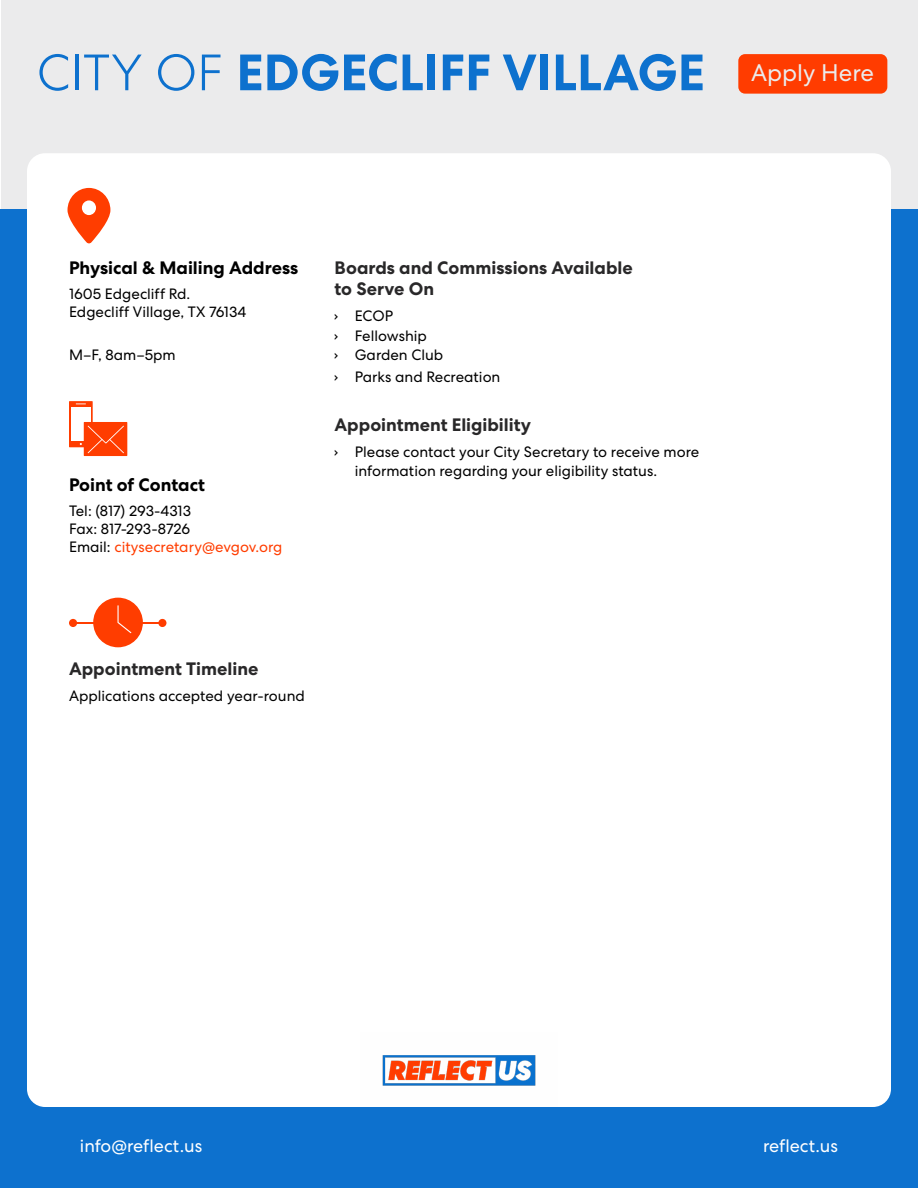
<style>
.page{position:relative;width:918px;height:1188px;background:#fff}
.page>*{position:absolute;margin:0;border:0;box-sizing:border-box;transform-origin:0 0}
.t1{font:700 51px "Centra No 2";color:#0d71ce}
.t2{font:24px "Centra No 2";color:#ebebec}
.t3{font:700 18px/21.6px "Centra No 2";color:#292829}
.t4{font:700 18px "Centra No 2";color:#000}
.t5{font:18px "Centra No 2";color:#fff}
.t6{font:15px/18px "Centra No 2";color:#000}
.s1{font-weight:300}
.s2{color:#ff3d00}
.s3{font-family:"DIN Condensed";font-weight:700}
</style>
<div class="page">
<div style="left:1px;top:0;width:917px;height:210px;background:#ebebec"></div>
<div style="left:0;top:210px;width:918px;height:978px;background:#0d71ce"></div>
<div style="left:27px;top:153px;width:864px;height:954px;background:#fff;border-radius:18px"></div>
<img style="left:382px;top:1055px;width:154px;height:31px">
<div style="left:69px;top:401px;width:24px;height:46px;background:#ff3d00"></div>
<div style="left:71px;top:407px;width:20px;height:34px;background:#fff"></div>
<div style="left:84px;top:422px;width:43px;height:34px;background:#ff3d00"></div>
<svg style="left:88px;top:426px;width:36px;height:27px"></svg>
<div style="left:69px;top:619px;width:8px;height:8px;background:#ff3d00;border-radius:50%"></div>
<div style="left:158px;top:619px;width:8px;height:8px;background:#ff3d00;border-radius:50%"></div>
<hr style="left:73px;top:622px;width:89px;height:2px;background:#ff3d00">
<div style="left:93px;top:598px;width:50px;height:49px;background:#ff3d00;border-radius:50%"></div>
<svg style="left:117px;top:605px;width:14px;height:28px"></svg>
<svg style="left:67px;top:188px;width:43px;height:56px"></svg>
<div style="left:82px;top:200px;width:14px;height:15px;background:#fff;border-radius:50%"></div>
<div style="left:738px;top:54px;width:149px;height:40px;background:#ff3c00;border-radius:7px"></div>
<h1 class="t1" style="left:37px;top:42px;width:670px"><span class="s1">CITY OF</span> EDGECLIFF VILLAGE</h1>
<h2 class="t2" style="left:751px;top:59px;width:125px">Apply Here</h2>
<p class="t4" style="left:69px;top:257px;width:231px">Physical &amp; Mailing Address</p>
<p class="t6" style="left:69px;top:285px;width:179px">1605 Edgecliff Rd.<br>Edgecliff Village, TX 76134</p>
<p class="t6" style="left:69px;top:346px;width:108px">M–F, 8am–5pm</p>
<p class="t4" style="left:69px;top:474px;width:138px">Point of Contact</p>
<p class="t6" style="left:69px;top:502px;width:215px">Tel: (817) 293-4313<br>Fax: 817-293-8726<br>Email: <span class="s2">citysecretary@evgov.org</span></p>
<p class="t3" style="left:334px;top:257px;width:300px">Boards and Commissions Available to Serve On</p>
<p class="t6" style="left:334px;top:306px;width:110px;line-height:19.5px"><span class="s3">›</span> ECOP<br><span class="s3">›</span> Fellowship<br><span class="s3">›</span> Garden Club</p>
<p class="t6" style="left:334px;top:368px;width:167px"><span class="s3">›</span> Parks and Recreation</p>
<p class="t3" style="left:334px;top:414px;width:198px">Appointment Eligibility</p>
<p class="t6" style="left:355px;top:442px;width:346px;line-height:19.5px;text-indent:-20px"><span class="s3">›</span> Please contact your City Secretary to receive more information regarding your eligibility status.</p>
<p class="t3" style="left:69px;top:658px;width:191px">Appointment Timeline</p>
<p class="t6" style="left:69px;top:687px;width:237px">Applications accepted year-round</p>
<p class="t5" style="left:80px;top:1135px;width:124px">info@reflect.us</p>
<p class="t5" style="left:763px;top:1135px;width:77px">reflect.us</p>
</div>
